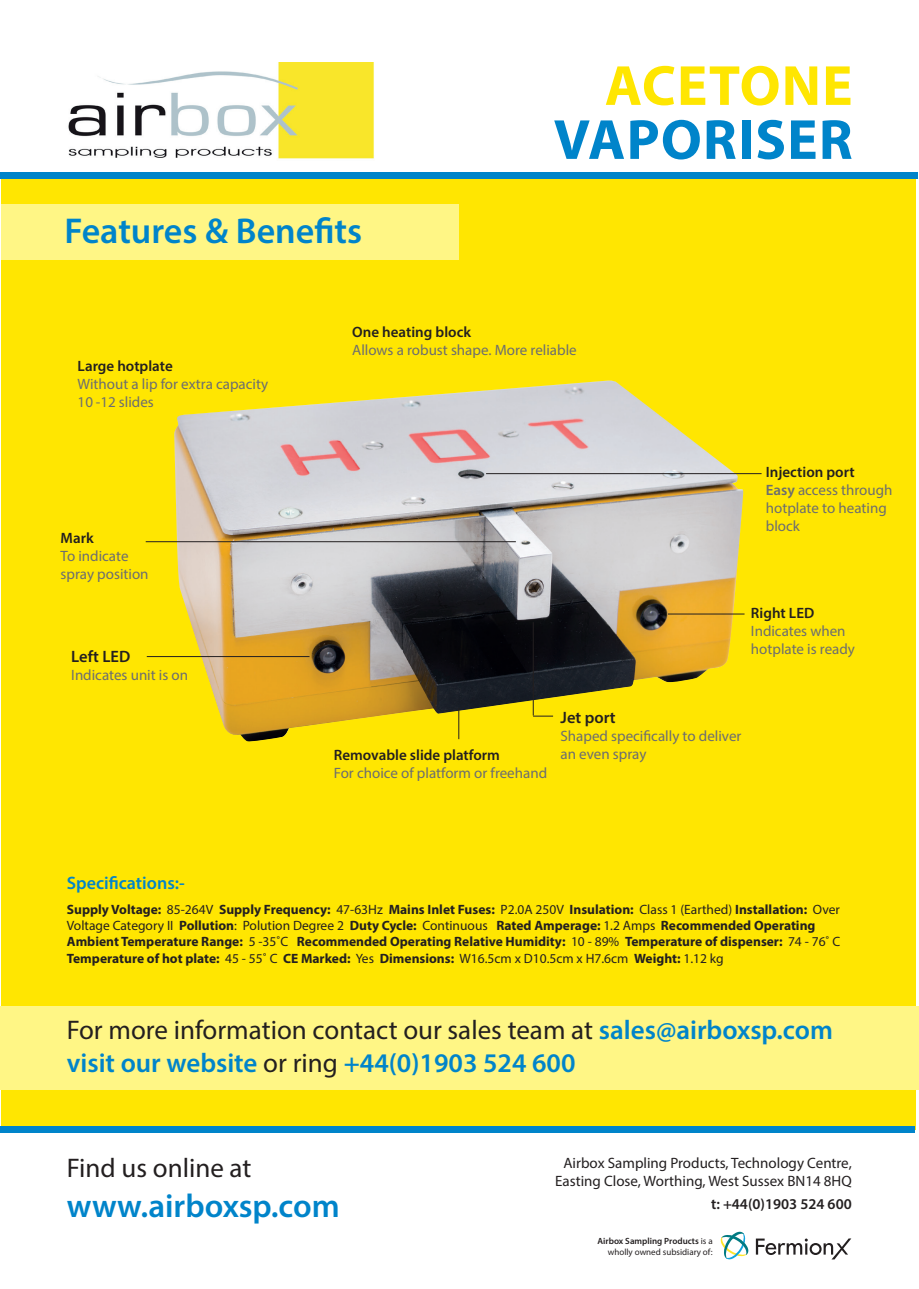
<style>
.page{position:relative;width:919px;height:1289px;background:#fff}
.page>*{position:absolute;margin:0;border:0;box-sizing:border-box;transform-origin:0 0}
.t1{font:700 57px "Myriad Pro";letter-spacing:.02em;color:#0084ca}
.t2{font:700 57px "Myriad Pro";letter-spacing:.02em;color:#ffe601}
.t3{font:600 36px "Myriad Pro";color:#0084ca}
.t4{font:600 33px "Myriad Pro";color:#0084ca}
.t5{font:600 27px/32.4px "Myriad Pro";color:#0084ca}
.t6{font:27px "Myriad Pro";color:#231f20}
.t7{font:600 18px "Myriad Pro";color:#0084ca}
.t8{font:600 16.5px "Myriad Pro";color:#231f20}
.t9{font:15px/18px "Myriad Pro";color:#6c6d70}
.t10{font:600 15px "Myriad Pro";color:#231f20}
.t11{font:15px/18px "Myriad Pro";color:#231f20;text-align:center}
.t12{font:700 13.5px/16.2px "Myriad Pro";color:#231f20}
.t13{font:9px/10.8px "Myriad Pro";color:#231f20;text-align:right}
.s1{font-weight:600;color:#231f20}
.s2{font-weight:600}
.s3{font-weight:400}
.s4{font-weight:400;color:#231f20}
</style>
<div class="page">
<div style="left:1px;top:176px;width:914px;height:953px;background:#ffe601"></div>
<img style="left:174px;top:380px;width:569px;height:362px">
<div style="left:2px;top:205px;width:457px;height:55px;background:#fff685"></div>
<div style="left:0;top:1005px;width:918px;height:84px;background:#fff685"></div>
<div style="left:0;top:1126px;width:914px;height:7px;background:#0084ca"></div>
<div style="left:0;top:172px;width:917px;height:7px;background:#0084ca"></div>
<img style="left:68px;top:63px;width:306px;height:96px">
<hr style="left:668px;top:613px;width:76px;height:1px;background:#231f20">
<svg style="left:533px;top:715px;width:20px;height:1px"></svg>
<hr style="left:147px;top:656px;width:162px;height:1px;background:#231f20">
<hr style="left:486px;top:473px;width:275px;height:1px;background:#231f20">
<hr style="left:146px;top:541px;width:370px;height:1px;background:#231f20">
<hr style="left:533px;top:622px;width:1px;height:93px;background:#231f20">
<hr style="left:458px;top:708px;width:1px;height:31px;background:#231f20">
<svg style="left:720px;top:1231px;width:131px;height:28px"></svg>
<h2 class="t3" style="left:64px;top:208px;width:299px">Features &amp; Benefits</h2>
<h1 class="t2" style="left:604px;top:48px;width:249px">ACETONE</h1>
<h1 class="t1" style="left:553px;top:102px;width:300px">VAPORISER</h1>
<p class="t10" style="left:78px;top:356px;width:97px">Large hotplate</p>
<p class="t9" style="left:78px;top:374px;width:192px">Without a lip for extra capacity<br>10 -12 slides</p>
<p class="t10" style="left:61px;top:528px;width:35px">Mark</p>
<p class="t9" style="left:61px;top:546px;width:89px">To indicate spray position</p>
<p class="t8" style="left:71px;top:646px;width:61px">Left LED</p>
<p class="t9" style="left:71px;top:666px;width:118px">Indicates unit is on</p>
<p class="t10" style="left:352px;top:323px;width:120px">One heating block</p>
<p class="t9" style="left:352px;top:341px;width:226px">Allows a robust shape. More reliable</p>
<p class="t9" style="left:765px;top:462px;width:128px"><span class="s1">Injection port<br></span><span class="s2">Easy</span> access through hotplate to heating block</p>
<p class="t10" style="left:750px;top:603px;width:65px">Right LED</p>
<p class="t9" style="left:750px;top:621px;width:105px">Indicates when hotplate is ready</p>
<p class="t10" style="left:334px;top:745px;width:168px">Removable slide platform</p>
<p class="t9" style="left:334px;top:763px;width:215px">For choice of platform or freehand</p>
<p class="t8" style="left:560px;top:706px;width:57px">Jet port</p>
<p class="t9" style="left:560px;top:726px;width:182px">Shaped specifically to deliver an even spray</p>
<h3 class="t7" style="left:67px;top:871px;width:119px">Specifications:-</h3>
<p class="t12" style="left:67px;top:900px;width:775px">Supply Voltage: <span class="s3">85-264V</span> Supply Frequency: <span class="s3">47-63Hz</span> Mains Inlet Fuses: <span class="s3">P2.0A 250V</span> Insulation: <span class="s3">Class 1 (Earthed)</span> Installation: <span class="s3">Over Voltage Category II</span> Pollution<span class="s3">: Polution Degree 2</span> Duty Cycle: <span class="s3">Continuous</span> Rated Amperage: <span class="s3">1.2 Amps</span> Recommended Operating Ambient Temperature Range: <span class="s3">5 -35˚C</span> Recommended Operating Relative Humidity: <span class="s3">10 - 89%</span> Temperature of dispenser: <span class="s3">74 - 76˚ C </span>Temperature of hot plate: <span class="s3">45 - 55˚ C</span> CE Marked: <span class="s3">Yes</span> Dimensions: <span class="s3">W16.5cm x D10.5cm x H7.6cm</span> Weight: <span class="s3">1.12 kg</span></p>
<h3 class="t5" style="left:67px;top:1013px;width:767px"><span class="s4">For more information contact our sales team at</span> sales@airboxsp.com visit our website <span class="s4">or ring</span> +44(0)1903 524 600</h3>
<h3 class="t6" style="left:67px;top:1151px;width:186px">Find us online at</h3>
<h3 class="t4" style="left:67px;top:1184px;width:274px">www.airboxsp.com</h3>
<p class="t11" style="left:555px;top:1154px;width:298px">Airbox Sampling Products, Technology Centre,<br>Easting Close, Worthing, West Sussex BN14 8HQ</p>
<p class="t10" style="left:711px;top:1193px;width:142px">t: +44(0)1903 524 600</p>
<p class="t13" style="left:597px;top:1235px;width:117px"><span class="s2">Airbox Sampling Products</span> is a wholly owned subsidiary of:</p>
</div>
